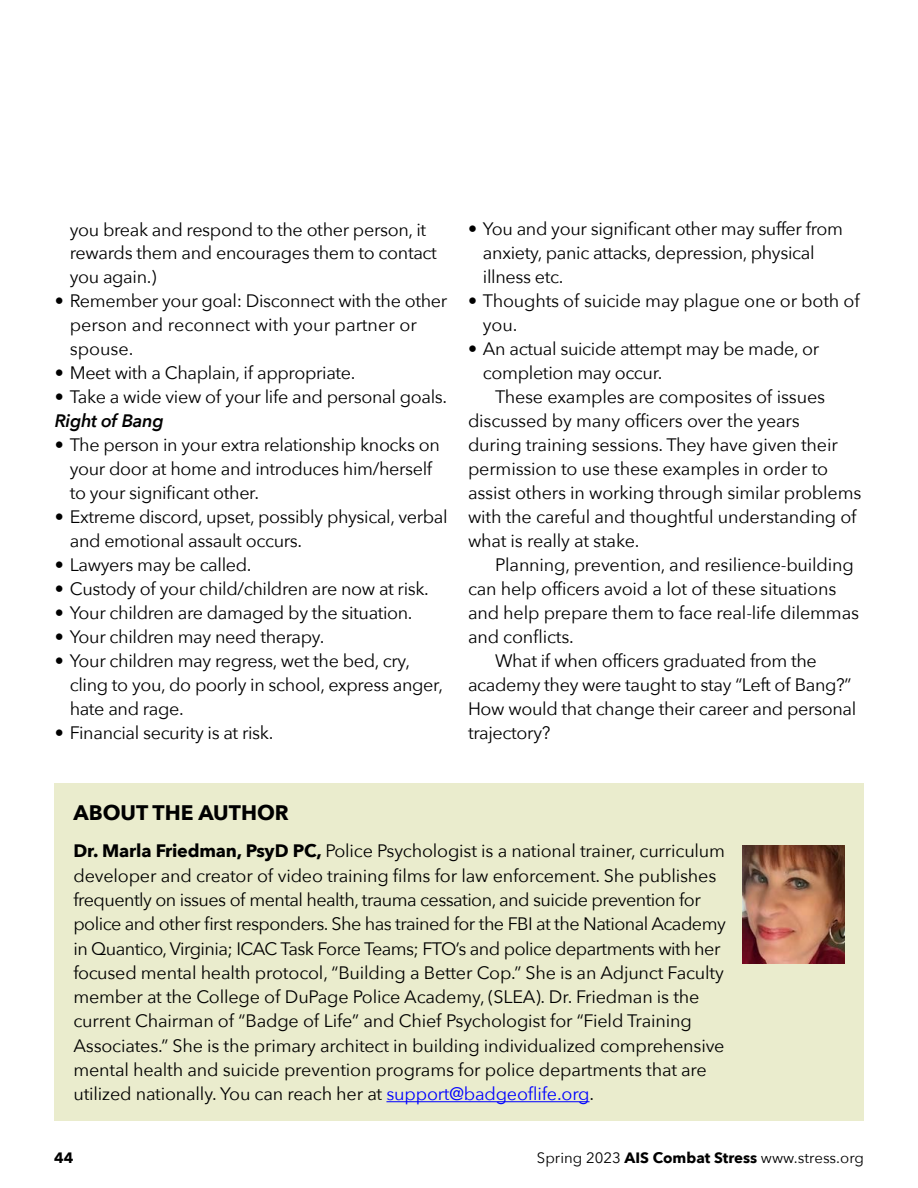
<style>
.page{position:relative;width:918px;height:1188px;background:#fff}
.page>*{position:absolute;margin:0;border:0;box-sizing:border-box;transform-origin:0 0}
.t1{font:700 21px "Avenir Next";color:#000}
.t2{font:18px/24px "Avenir Next";letter-spacing:-.02em;color:#000}
.t3{font:italic 600 18px "Avenir Next";letter-spacing:-.02em;color:#000}
.t4{font:15px "Avenir Next";color:#000}
.t5{font:700 15px "Avenir Next";color:#000}
.s1{font-weight:700}
.s2{color:#00f}
</style>
<div class="page">
<div style="left:54px;top:783px;width:810px;height:337px;background:#eaeccd"></div>
<hr style="left:386px;top:1101px;width:204px;height:1px;background:#00f">
<img style="left:742px;top:845px;width:103px;height:119px">
<p class="t2" style="left:70px;top:217px;width:369px">you break and respond to the other person, it rewards them and encourages them to contact you again.)</p>
<p class="t2" style="left:70px;top:289px;width:379px;text-indent:-15px">• Remember your goal: Disconnect with the other person and reconnect with your partner or spouse.</p>
<p class="t2" style="left:55px;top:361px;width:302px">• Meet with a Chaplain, if appropriate.</p>
<p class="t2" style="left:55px;top:385px;width:394px">• Take a wide view of your life and personal goals.</p>
<p class="t3" style="left:55px;top:410px;width:111px">Right of Bang</p>
<p class="t2" style="left:70px;top:433px;width:372px;text-indent:-15px">• The person in your extra relationship knocks on your door at home and introduces him/herself to your significant other.</p>
<p class="t2" style="left:70px;top:505px;width:380px;text-indent:-15px">• Extreme discord, upset, possibly physical, verbal and emotional assault occurs.</p>
<p class="t2" style="left:55px;top:553px;width:198px">• Lawyers may be called.</p>
<p class="t2" style="left:55px;top:577px;width:376px">• Custody of your child/children are now at risk.</p>
<p class="t2" style="left:55px;top:601px;width:359px">• Your children are damaged by the situation.</p>
<p class="t2" style="left:55px;top:625px;width:271px">• Your children may need therapy.</p>
<p class="t2" style="left:70px;top:649px;width:375px;text-indent:-15px">• Your children may regress, wet the bed, cry, cling to you, do poorly in school, express anger, hate and rage.</p>
<p class="t2" style="left:55px;top:721px;width:220px">• Financial security is at risk.</p>
<p class="t2" style="left:483px;top:217px;width:362px;text-indent:-15px">• You and your significant other may suffer from anxiety, panic attacks, depression, physical illness etc.</p>
<p class="t2" style="left:483px;top:289px;width:378px;text-indent:-15px">• Thoughts of suicide may plague one or both of you.</p>
<p class="t2" style="left:483px;top:337px;width:338px;text-indent:-15px">• An actual suicide attempt may be made, or completion may occur.</p>
<p class="t2" style="left:468px;top:385px;width:395px;text-indent:27px">These examples are composites of issues discussed by many officers over the years<br>during training sessions. They have given their permission to use these examples in order to assist others in working through similar problems with the careful and thoughtful understanding of what is really at stake.</p>
<p class="t2" style="left:495px;top:553px;width:360px">Planning, prevention, and resilience-building</p>
<p class="t2" style="left:468px;top:577px;width:370px">can help officers avoid a lot of these situations</p>
<p class="t2" style="left:468px;top:601px;width:393px">and help prepare them to face real-life dilemmas</p>
<p class="t2" style="left:468px;top:625px;width:108px">and conflicts.</p>
<p class="t2" style="left:495px;top:649px;width:323px">What if when officers graduated from the</p>
<p class="t2" style="left:468px;top:673px;width:385px">academy they were taught to stay “Left of Bang?”</p>
<p class="t2" style="left:468px;top:697px;width:390px">How would that change their career and personal</p>
<p class="t2" style="left:468px;top:721px;width:84px">trajectory?</p>
<p class="t1" style="left:73px;top:794px;width:217px">ABOUT THE AUTHOR</p>
<p class="t2" style="left:73px;top:839px;width:654px"><span class="s1">Dr. Marla Friedman, PsyD PC,</span> Police Psychologist is a national trainer, curriculum developer and creator of video training films for law enforcement. She publishes frequently on issues of mental health, trauma cessation, and suicide prevention for police and other first responders. She has trained for the FBI at the National Academy in Quantico, Virginia; ICAC Task Force Teams; FTO’s and police departments with her focused mental health protocol, “Building a Better Cop.” She is an Adjunct Faculty member at the College of DuPage Police Academy, (SLEA). Dr. Friedman is the current Chairman of “Badge of Life” and Chief Psychologist for “Field Training Associates.” She is the primary architect in building individualized comprehensive mental health and suicide prevention programs for police departments that are utilized nationally. You can reach her at <span class="s2">support@badgeoflife.org</span>.</p>
<p class="t5" style="left:54px;top:1144px;width:21px">44</p>
<p class="t4" style="left:537px;top:1148px;width:329px">Spring 2023 <span class="s1">AIS Combat Stress</span> www.stress.org</p>
</div>
